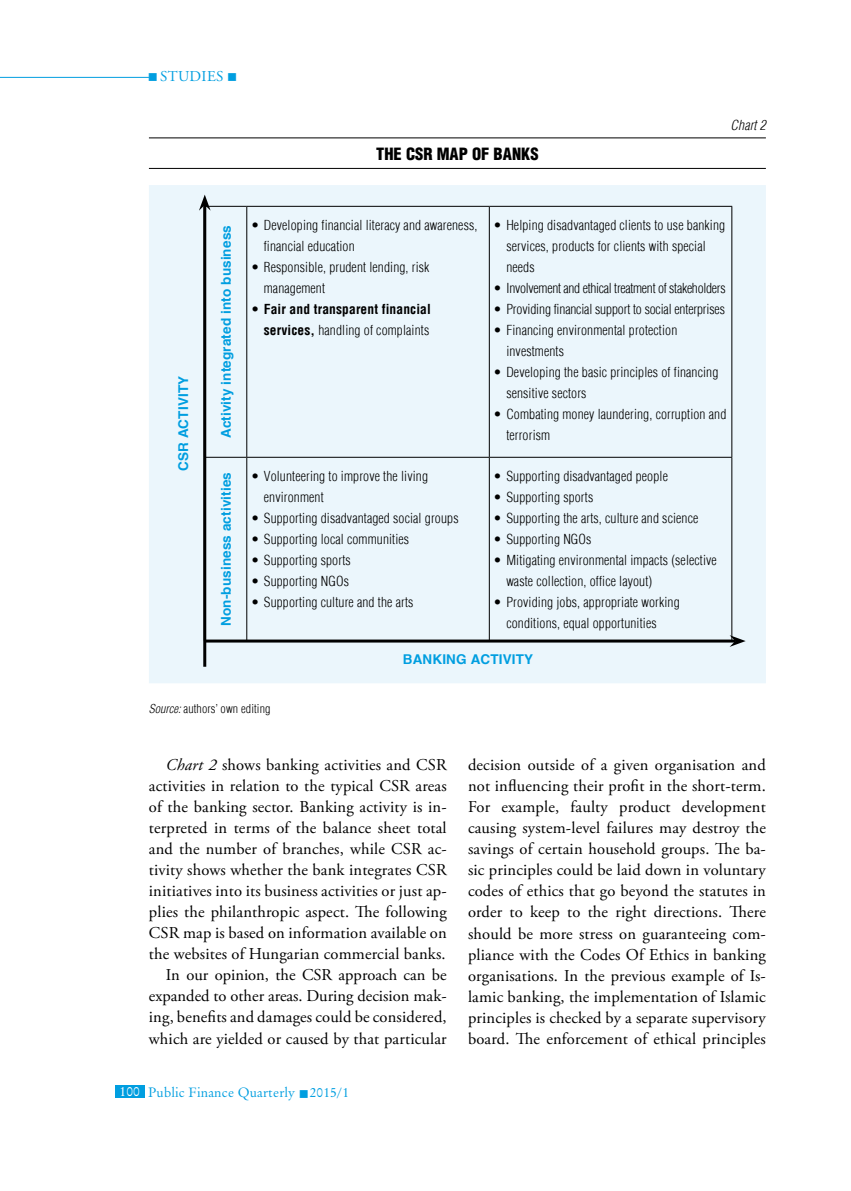
<style>
.page{position:relative;width:851px;height:1191px;background:#fff}
.page>*{position:absolute;margin:0;border:0;box-sizing:border-box;transform-origin:0 0}
.t1{font:16.5px/21px "Adobe Garamond Pro";letter-spacing:.01em;color:#000;text-align:right}
.t2{font:900 condensed 16.5px "H Helvetica";color:#000}
.t3{font:15px "Adobe Garamond Pro";color:#009ee0}
.t4{font:300 condensed 13.5px/21px "H Helvetica";letter-spacing:.01em;color:#000}
.t5{font:700 13.5px "H Helvetica";letter-spacing:.01em;color:#009ee0}
.t6{font:700 condensed 13.5px/21px "H Helvetica";letter-spacing:.01em;color:#000;text-align:right}
.t7{font:300 condensed 13.5px "H Helvetica";letter-spacing:-.02em;color:#000}
.t8{font:300 condensed 13.5px "H Helvetica";letter-spacing:-.01em;color:#000}
.t9{font:13.5px "Original Garamond HU Normal";letter-spacing:.01em;color:#009ee0}
.t10{font:italic 300 condensed 13.5px "H Helvetica";letter-spacing:.01em;color:#000}
.t11{font:300 condensed 12px "H Helvetica";letter-spacing:.01em;color:#000}
.s1{font-weight:300}
.s2{font-style:italic}
.s3{color:#fff}
</style>
<div class="page">
<hr style="left:0;top:77px;width:149px;height:1px;background:#009ee0">
<div style="left:115px;top:1084px;width:30px;height:13px;background:#009ee0"></div>
<hr style="left:149px;top:137px;width:616px;height:1px;background:#000">
<hr style="left:149px;top:168px;width:616px;height:1px;background:#000">
<div style="left:149px;top:185px;width:616px;height:498px;background:#ebf6fc"></div>
<hr style="left:204px;top:206px;width:43px;height:1px;background:#000">
<hr style="left:247px;top:206px;width:242px;height:1px;background:#000">
<hr style="left:246px;top:207px;width:1px;height:250px;background:#000">
<hr style="left:489px;top:206px;width:243px;height:1px;background:#000">
<hr style="left:489px;top:207px;width:1px;height:250px;background:#000">
<hr style="left:204px;top:457px;width:43px;height:1px;background:#000">
<hr style="left:247px;top:457px;width:242px;height:1px;background:#000">
<hr style="left:246px;top:457px;width:1px;height:183px;background:#000">
<hr style="left:489px;top:457px;width:243px;height:1px;background:#000">
<hr style="left:489px;top:457px;width:1px;height:183px;background:#000">
<hr style="left:731px;top:207px;width:1px;height:250px;background:#000">
<hr style="left:731px;top:457px;width:1px;height:183px;background:#000">
<hr style="left:203px;top:205px;width:3px;height:461px;background:#000">
<svg style="left:199px;top:195px;width:11px;height:16px"></svg>
<hr style="left:206px;top:639px;width:529px;height:3px;background:#000">
<svg style="left:729px;top:635px;width:16px;height:12px"></svg>
<p class="t3" style="left:148px;top:67px;width:91px">■studies■</p>
<p class="t2" style="left:376px;top:143px;width:163px">THE CSR MAP OF BANKS</p>
<p class="t10" style="left:730px;top:117px;width:37px">Chart 2</p>
<p class="t5" style="left:175px;top:471px;width:97px;rotate:-90deg">CSR ACTIVITY</p>
<p class="t5" style="left:218px;top:438px;width:214px;rotate:-90deg">ACTIVITY INTEGRATED INTO BUSINESS</p>
<p class="t4" style="left:264px;top:214px;width:215px;text-indent:-13px">• Developing financial literacy and awareness, financial education</p>
<p class="t4" style="left:264px;top:256px;width:167px;text-indent:-13px">• Responsible, prudent lending, risk management</p>
<p class="t6" style="left:251px;top:298px;width:181px"><span class="s1">•</span> Fair and transparent financial services, <span class="s1">handling of complaints</span></p>
<p class="t4" style="left:506px;top:214px;width:220px;text-indent:-13px">• Helping disadvantaged clients to use banking services, products for clients with special needs</p>
<p class="t7" style="left:493px;top:280px;width:233px">• I nvolvement and ethical treatment of stakeholders</p>
<p class="t8" style="left:493px;top:301px;width:233px">• Providing financial support to social enterprises</p>
<p class="t4" style="left:506px;top:320px;width:172px;text-indent:-13px">• Financing environmental protection investments</p>
<p class="t4" style="left:506px;top:362px;width:213px;text-indent:-13px">• Developing the basic principles of financing sensitive sectors</p>
<p class="t4" style="left:506px;top:404px;width:221px;text-indent:-13px">• Combating money laundering, corruption and terrorism</p>
<p class="t4" style="left:493px;top:465px;width:176px">• Supporting disadvantaged people</p>
<p class="t4" style="left:493px;top:486px;width:101px">• Supporting sports</p>
<p class="t4" style="left:493px;top:507px;width:206px">• Supporting the arts, culture and science</p>
<p class="t4" style="left:493px;top:528px;width:99px">• Supporting NGOs</p>
<p class="t4" style="left:506px;top:549px;width:212px;text-indent:-13px">• M itigating environmental impacts (selective waste collection, office layout)</p>
<p class="t4" style="left:506px;top:591px;width:175px;text-indent:-13px">• Providing jobs, appropriate working conditions, equal opportunities</p>
<p class="t5" style="left:403px;top:651px;width:132px">BANKING ACTIVITY</p>
<p class="t5" style="left:218px;top:626px;width:155px;rotate:-90deg">NON-BUSINESS ACTIVITIES</p>
<p class="t4" style="left:264px;top:465px;width:166px;text-indent:-13px">• Volunteering to improve the living environment</p>
<p class="t4" style="left:251px;top:507px;width:209px">• Supporting disadvantaged social groups</p>
<p class="t4" style="left:251px;top:528px;width:160px">• Supporting local communities</p>
<p class="t4" style="left:251px;top:549px;width:101px">• Supporting sports</p>
<p class="t4" style="left:251px;top:570px;width:99px">• Supporting NGOs</p>
<p class="t4" style="left:251px;top:591px;width:164px">• Supporting culture and the arts</p>
<p class="t11" style="left:149px;top:701px;width:123px"><span class="s2">Source:</span> authors’ own editing</p>
<p class="t1" style="left:149px;top:755px;width:299px"><span class="s2">Chart 2</span> shows banking activities and CSR activities in relation to the typical CSR areas of the banking sector. Banking activity is in&shy;terpreted in terms of the balance sheet total and the number of branches, while CSR ac&shy;tivity shows whether the bank integrates CSR initiatives into its business activities or just ap&shy;plies the philanthropic aspect. The following CSR map is based on information available on the websites of Hungarian commercial banks.<br>In our opinion, the CSR approach can be expanded to other areas. During decision mak&shy;ing, benefits and damages could be considered, which are yielded or caused by that particular</p>
<p class="t1" style="left:468px;top:755px;width:299px;text-align:justify">decision outside of a given organisation and not influencing their profit in the short-term.<br>For example, faulty product development causing system-level failures may destroy the savings of certain household groups. The ba&shy;sic principles could be laid down in voluntary codes of ethics that go beyond the statutes in order to keep to the right directions. There should be more stress on guaranteeing com&shy;pliance with the Codes Of Ethics in banking organisations. In the previous example of Is&shy;lamic banking, the implementation of Islamic principles is checked by a separate supervisory board. The enforcement of ethical principles</p>
<p class="t9" style="left:120px;top:1084px;width:231px"><span class="s3">100</span> Public Finance Quarterly ■ 2015/1</p>
</div>
